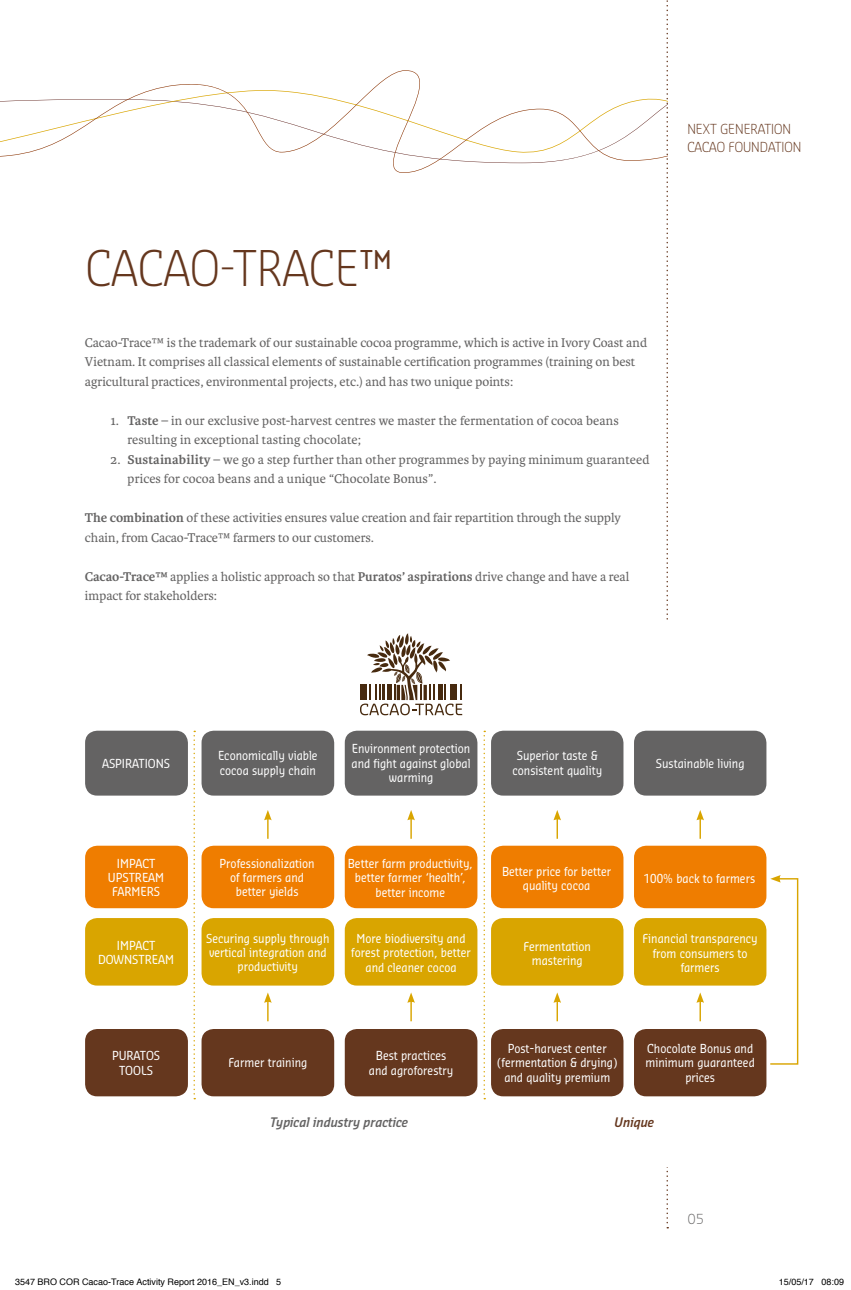
<style>
.page{position:relative;width:851px;height:1290px;background:#fff}
.page>*{position:absolute;margin:0;border:0;box-sizing:border-box;transform-origin:0 0}
.t1{font:300 48px "Sansa Con Std";color:#65371e}
.t2{font:13.5px/19.5px "Karmina";color:#646363}
.t3{font:300 13.5px/18px "Sansa Con Std";color:#65371e}
.t4{font:300 13.5px "Sansa Std";color:#646363}
.t5{font:italic 600 12.9px "Sansa Con Std";color:#646363}
.t6{font:italic 600 12.9px "Sansa Con Std";color:#65371e}
.t7{font:12.15px/14.2px "Sansa Con Std";color:#fff;text-align:center}
.t8{font:9px "Helvetica";color:#000}
.s1{font-weight:700}
</style>
<div class="page">
<svg style="left:666px;top:0;width:2px;height:1228px"></svg>
<svg style="left:0;top:70px;width:667px;height:142px"></svg>
<div style="left:601px;top:620px;width:115px;height:547px;background:#fff"></div>
<div style="left:201px;top:731px;width:133px;height:65px;background:#646363;border-radius:12px"></div>
<div style="left:85px;top:731px;width:103px;height:65px;background:#646363;border-radius:12px"></div>
<div style="left:201px;top:846px;width:133px;height:62px;background:#ef7d00;border-radius:12px"></div>
<div style="left:85px;top:846px;width:103px;height:62px;background:#ef7d00;border-radius:12px"></div>
<div style="left:201px;top:918px;width:133px;height:67px;background:#d9a500;border-radius:12px"></div>
<div style="left:85px;top:918px;width:103px;height:67px;background:#d9a500;border-radius:12px"></div>
<div style="left:201px;top:1029px;width:133px;height:67px;background:#65371e;border-radius:12px"></div>
<div style="left:85px;top:1029px;width:103px;height:67px;background:#65371e;border-radius:12px"></div>
<div style="left:345px;top:731px;width:132px;height:65px;background:#646363;border-radius:12px"></div>
<div style="left:345px;top:846px;width:132px;height:62px;background:#ef7d00;border-radius:12px"></div>
<div style="left:345px;top:918px;width:132px;height:67px;background:#d9a500;border-radius:12px"></div>
<div style="left:345px;top:1029px;width:132px;height:67px;background:#65371e;border-radius:12px"></div>
<div style="left:491px;top:731px;width:132px;height:65px;background:#646363;border-radius:12px"></div>
<div style="left:491px;top:846px;width:132px;height:62px;background:#ef7d00;border-radius:12px"></div>
<div style="left:491px;top:918px;width:132px;height:67px;background:#d9a500;border-radius:12px"></div>
<div style="left:491px;top:1029px;width:132px;height:67px;background:#65371e;border-radius:12px"></div>
<div style="left:634px;top:731px;width:132px;height:65px;background:#646363;border-radius:12px"></div>
<div style="left:634px;top:846px;width:132px;height:62px;background:#ef7d00;border-radius:12px"></div>
<div style="left:634px;top:918px;width:132px;height:67px;background:#d9a500;border-radius:12px"></div>
<div style="left:634px;top:1029px;width:132px;height:67px;background:#65371e;border-radius:12px"></div>
<hr style="left:556px;top:818px;width:2px;height:21px;background:#d9a500">
<svg style="left:553px;top:810px;width:8px;height:10px"></svg>
<hr style="left:556px;top:1000px;width:2px;height:21px;background:#d9a500">
<svg style="left:553px;top:992px;width:8px;height:11px"></svg>
<hr style="left:410px;top:818px;width:2px;height:21px;background:#d9a500">
<svg style="left:407px;top:810px;width:8px;height:10px"></svg>
<hr style="left:410px;top:1000px;width:2px;height:21px;background:#d9a500">
<svg style="left:407px;top:992px;width:8px;height:11px"></svg>
<svg style="left:264px;top:810px;width:7px;height:29px"></svg>
<svg style="left:264px;top:992px;width:7px;height:29px"></svg>
<svg style="left:696px;top:810px;width:8px;height:29px"></svg>
<svg style="left:696px;top:992px;width:8px;height:29px"></svg>
<svg style="left:770px;top:875px;width:29px;height:190px"></svg>
<svg style="left:360px;top:633px;width:102px;height:82px"></svg>
<svg style="left:193px;top:731px;width:2px;height:368px"></svg>
<svg style="left:483px;top:731px;width:2px;height:368px"></svg>
<p class="t3" style="left:687px;top:119px;width:116px">NEXT GENERATION<br>CACAO FOUNDATION</p>
<h1 class="t1" style="left:86px;top:237px;width:308px">CACAO-TRACE™</h1>
<p class="t2" style="left:85px;top:333px;width:563px">Cacao-Trace™ is the trademark of our sustainable cocoa programme, which is active in Ivory Coast and<br>Vietnam. It comprises all classical elements of sustainable certification programmes (training on best agricultural practices, environmental projects, etc.) and has two unique points:</p>
<p class="t2" style="left:127px;top:411px;width:493px;text-indent:-17px">1. <span class="s1">Taste</span> – in our exclusive post-harvest centres we master the fermentation of cocoa beans resulting in exceptional tasting chocolate;</p>
<p class="t2" style="left:127px;top:450px;width:523px;text-indent:-17px">2. <span class="s1">Sustainability</span> – we go a step further than other programmes by paying minimum guaranteed prices for cocoa beans and a unique “Chocolate Bonus”.</p>
<p class="t2" style="left:85px;top:508px;width:537px"><span class="s1">The combination</span> of these activities ensures value creation and fair repartition through the supply chain, from Cacao-Trace™ farmers to our customers.</p>
<p class="t2" style="left:85px;top:567px;width:546px"><span class="s1">Cacao-Trace™</span> applies a holistic approach so that <span class="s1">Puratos’ aspirations</span> drive change and have a real impact for stakeholders:</p>
<p class="t7" style="left:102px;top:755px;width:70px">ASPIRATIONS</p>
<p class="t7" style="left:218px;top:748px;width:101px;text-align:left">Economically viable cocoa supply chain</p>
<p class="t7" style="left:351px;top:741px;width:120px">Environment protection and fight against global warming</p>
<p class="t7" style="left:512px;top:748px;width:91px">Superior taste &amp; consistent quality</p>
<p class="t7" style="left:655px;top:755px;width:90px">Sustainable living</p>
<p class="t7" style="left:108px;top:855px;width:58px">IMPACT<br>UPSTREAM<br>FARMERS</p>
<p class="t7" style="left:98px;top:937px;width:77px">IMPACT<br>DOWNSTREAM</p>
<p class="t7" style="left:219px;top:855px;width:97px">Professionalization of farmers and better yields</p>
<p class="t7" style="left:206px;top:930px;width:125px">Securing supply through vertical integration and productivity</p>
<p class="t7" style="left:348px;top:856px;width:127px">Better farm productivity, better farmer ‘health’, better income</p>
<p class="t7" style="left:351px;top:931px;width:121px">More biodiversity and forest protection, better and cleaner cocoa</p>
<p class="t7" style="left:502px;top:863px;width:111px">Better price for better quality cocoa</p>
<p class="t7" style="left:523px;top:938px;width:69px">Fermentation mastering</p>
<p class="t7" style="left:643px;top:870px;width:113px">100% back to farmers</p>
<p class="t7" style="left:642px;top:931px;width:117px">Financial transparency from consumers to farmers</p>
<p class="t7" style="left:112px;top:1048px;width:50px">PURATOS<br>TOOLS</p>
<p class="t7" style="left:228px;top:1055px;width:80px">Farmer training</p>
<p class="t7" style="left:369px;top:1048px;width:86px">Best practices and agroforestry</p>
<p class="t7" style="left:497px;top:1041px;width:121px">Post-harvest center (fermentation &amp; drying) and quality premium</p>
<p class="t7" style="left:645px;top:1041px;width:111px">Chocolate Bonus and minimum guaranteed prices</p>
<p class="t5" style="left:270px;top:1113px;width:140px">Typical industry practice</p>
<p class="t6" style="left:614px;top:1113px;width:41px">Unique</p>
<p class="t4" style="left:687px;top:1210px;width:18px">05</p>
<p class="t8" style="left:15px;top:1275px;width:268px">3547 BRO COR Cacao-Trace Activity Report 2016_EN_v3.indd 5</p>
<p class="t8" style="left:778px;top:1275px;width:67px">15/05/17 08:09</p>
</div>
